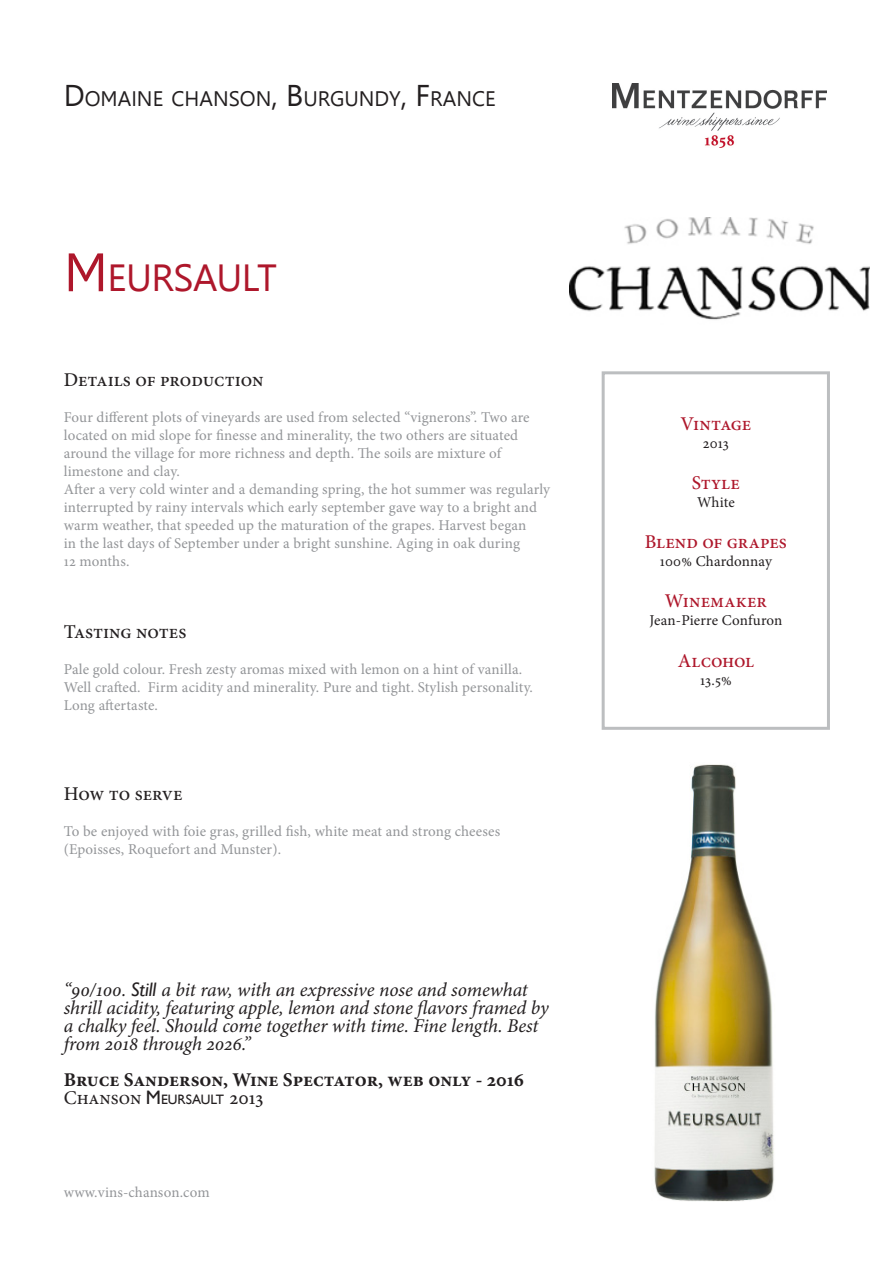
<style>
.page{position:relative;width:893px;height:1263px;background:#fff}
.page>*{position:absolute;margin:0;border:0;box-sizing:border-box;transform-origin:0 0}
._1_2_Wine_Name{font:37.8px "Leelawadee";letter-spacing:-.015em;color:#ae172b}
.t1{font:21px "Leelawadee";color:#231f20}
._1_6_Press_quote_Win{font:italic 19.5px/18px "Minion Pro";letter-spacing:-.01em;color:#231f20}
._1_3_Taste_note_text{font:500 19.5px "Minion Pro";letter-spacing:-.005em;color:#231f20}
._1_6_Press_quote_Win-2{font:700 19.5px "Minion Pro";letter-spacing:-.005em;color:#231f20}
._2_0_More_info_Heade{font:500 19.5px "Minion Pro";color:#ae172b}
._2_0_More_info_Heade-2{font:500 19.5px "Minion Pro";letter-spacing:-.025em;color:#ae172b}
._1_0_Taste_note_main{font:15px/18px "Minion Pro";letter-spacing:.01em;color:#939598}
._2_1_More_info_Heade{font:15px "Minion Pro";letter-spacing:.01em;color:#231f20}
._1_6_Press_quote_Win-3{font:13.65px "Gill Sans";color:#231f20}
.s1{font-size:30px}
.s2{font-size:54px}
.s3{font-family:"Gill Sans"}
.s4{font-family:"Minion Pro";font-size:19.5px}
.s5{font-size:19.5px}
.s6{font-family:"Minion Pro";font-weight:500;font-size:19.5px}
</style>
<div class="page">
<img style="left:612px;top:84px;width:215px;height:63px">
<div style="left:602px;top:371px;width:228px;height:359px;border:3px solid #bcbec0"></div>
<img style="left:570px;top:217px;width:299px;height:103px">
<img style="left:654px;top:764px;width:120px;height:437px">
<h2 class="t1" style="left:64px;top:87px;width:433px"><span class="s1">D</span>OMAINE CHANSON<span class="s1">, B</span>URGUNDY<span class="s1">, F</span>RANCE</h2>
<p class="_1_2_Wine_Name" style="left:64px;top:256px;width:215px"><span class="s2">M</span>EURSAULT</p>
<p class="_1_3_Taste_note_text" style="left:64px;top:366px;width:201px">Details of production</p>
<p class="_1_0_Taste_note_main" style="left:64px;top:408px;width:467px">Four different plots of vineyards are used from selected “vignerons”. Two are located on mid slope for finesse and minerality, the two others are situated around the village for more richness and depth. The soils are mixture of limestone and clay.</p>
<p class="_1_0_Taste_note_main" style="left:64px;top:480px;width:488px">After a very cold winter and a demanding spring, the hot summer was regularly interrupted by rainy intervals which early september gave way to a bright and warm weather, that speeded up the maturation of the grapes. Harvest began<br>in the last days of September under a bright sunshine. Aging in oak during<br>12 months.</p>
<p class="_1_3_Taste_note_text" style="left:64px;top:618px;width:124px">Tasting notes</p>
<p class="_1_0_Taste_note_main" style="left:64px;top:660px;width:471px">Pale gold colour. Fresh zesty aromas mixed with lemon on a hint of vanilla.<br>Well crafted. Firm acidity and minerality. Pure and tight. Stylish personality.<br>Long aftertaste.</p>
<p class="_1_3_Taste_note_text" style="left:64px;top:780px;width:120px">How to serve</p>
<p class="_1_0_Taste_note_main" style="left:64px;top:822px;width:438px">To be enjoyed with foie gras, grilled fish, white meat and strong cheeses (Epoisses, Roquefort and Munster).</p>
<p class="_1_6_Press_quote_Win" style="left:64px;top:981px;width:486px">“90/100. <span class="s3">Still</span> a bit raw, with an expressive nose and somewhat shrill acidity, featuring apple, lemon and stone flavors framed by a chalky feel. Should come together with time. Fine length. Best from 2018 through 2026.”</p>
<p class="_1_6_Press_quote_Win-2" style="left:64px;top:1066px;width:462px">Bruce Sanderson, Wine Spectator, web only - 2016</p>
<p class="_1_6_Press_quote_Win-3" style="left:64px;top:1091px;width:201px"><span class="s4">Chanson</span> <span class="s5">M</span>EURSAULT <span class="s6">2013</span></p>
<p class="_1_0_Taste_note_main" style="left:64px;top:1183px;width:147px">www.vins-chanson.com</p>
<p class="_2_0_More_info_Heade-2" style="left:681px;top:410px;width:72px">Vintage</p>
<p class="_2_1_More_info_Heade" style="left:703px;top:433px;width:28px">2013</p>
<p class="_2_0_More_info_Heade" style="left:692px;top:469px;width:50px">Style</p>
<p class="_2_1_More_info_Heade" style="left:697px;top:492px;width:39px">White</p>
<p class="_2_0_More_info_Heade" style="left:645px;top:529px;width:144px">Blend of grapes</p>
<p class="_2_1_More_info_Heade" style="left:660px;top:551px;width:113px">100% Chardonnay</p>
<p class="_2_0_More_info_Heade" style="left:665px;top:588px;width:104px">Winemaker</p>
<p class="_2_1_More_info_Heade" style="left:649px;top:610px;width:134px">Jean-Pierre Confuron</p>
<p class="_2_0_More_info_Heade" style="left:678px;top:647px;width:78px">Alcohol</p>
<p class="_2_1_More_info_Heade" style="left:700px;top:670px;width:33px">13.5%</p>
</div>
